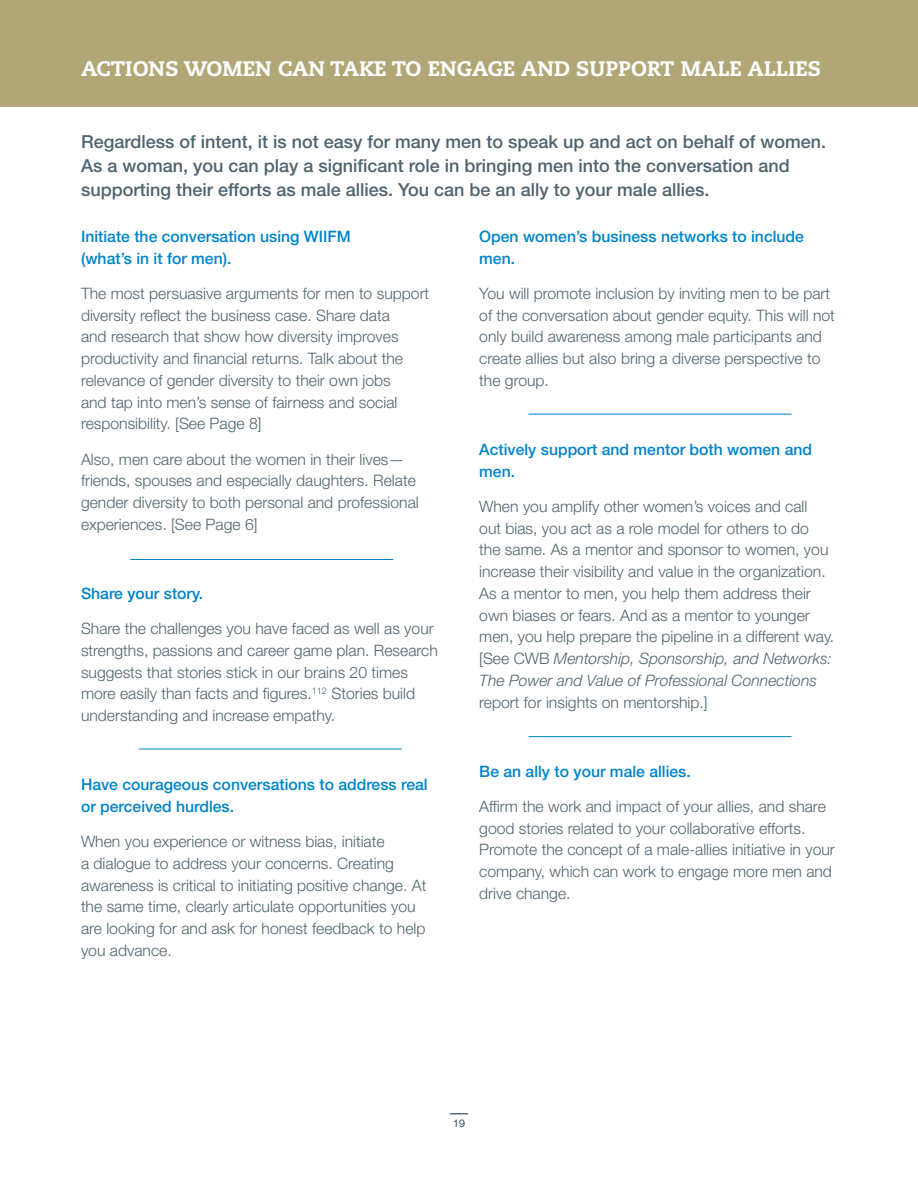
<style>
.page{position:relative;width:918px;height:1188px;background:#fff}
.page>*{position:absolute;margin:0;border:0;box-sizing:border-box;transform-origin:0 0}
.Section_Header{font:800 21px "Caecilia LT Pro 85";color:#fff}
.Section_Intro{font:500 18px/24px "Helvetica Neue LT Std";color:#4f646e}
.body{font:300 15.75px/21.8px "Helvetica Neue LT Std";color:#4f646e}
.Examples_-_Line_Befo{font:500 15.75px/21.8px "Helvetica Neue LT Std";color:#0084ca}
.body_head_A{font:300 10.5px "Helvetica Neue LT Std";color:#4f646e}
.s1{font-style:italic}
</style>
<div class="page">
<svg style="left:450px;top:1114px;width:18px;height:1px"></svg>
<div style="left:0;top:0;width:918px;height:107px;background:#b1a776"></div>
<hr style="left:130px;top:559px;width:263px;height:1px;background:#0084ca">
<hr style="left:139px;top:749px;width:263px;height:1px;background:#0084ca">
<hr style="left:529px;top:414px;width:263px;height:1px;background:#0084ca">
<hr style="left:529px;top:736px;width:263px;height:1px;background:#0084ca">
<p class="Section_Header" style="left:81px;top:54px;width:742px">ACTIONS WOMEN CAN TAKE TO ENGAGE AND SUPPORT MALE ALLIES</p>
<p class="Section_Intro" style="left:81px;top:129px;width:747px">Regardless of intent, it is not easy for many men to speak up and act on behalf of women.<br>As a woman, you can play a significant role in bringing men into the conversation and supporting their efforts as male allies. You can be an ally to your male allies.</p>
<p class="Examples_-_Line_Befo" style="left:81px;top:225px;width:271px">Initiate the conversation using WIIFM (what’s in it for men).</p>
<p class="body" style="left:81px;top:282px;width:350px">The most persuasive arguments for men to support diversity reflect the business case. Share data<br>and research that show how diversity improves productivity and financial returns. Talk about the relevance of gender diversity to their own jobs<br>and tap into men’s sense of fairness and social responsibility. [See Page 8]</p>
<p class="body" style="left:81px;top:448px;width:339px">Also, men care about the women in their lives— friends, spouses and especially daughters. Relate gender diversity to both personal and professional experiences. [See Page 6]</p>
<p class="Examples_-_Line_Befo" style="left:81px;top:582px;width:124px">Share your story.</p>
<p class="body" style="left:81px;top:617px;width:358px">Share the challenges you have faced as well as your strengths, passions and career game plan. Research suggests that stories stick in our brains 20 times more easily than facts and figures.<sup>112</sup> Stories build understanding and increase empathy.</p>
<p class="Examples_-_Line_Befo" style="left:81px;top:773px;width:348px">Have courageous conversations to address real or perceived hurdles.</p>
<p class="body" style="left:81px;top:830px;width:347px">When you experience or witness bias, initiate<br>a dialogue to address your concerns. Creating awareness is critical to initiating positive change. At the same time, clearly articulate opportunities you are looking for and ask for honest feedback to help you advance.</p>
<p class="Examples_-_Line_Befo" style="left:479px;top:225px;width:326px">Open women’s business networks to include men.</p>
<p class="body" style="left:479px;top:282px;width:357px">You will promote inclusion by inviting men to be part of the conversation about gender equity. This will not only build awareness among male participants and create allies but also bring a diverse perspective to the group.</p>
<p class="Examples_-_Line_Befo" style="left:479px;top:438px;width:334px">Actively support and mentor both women and men.</p>
<p class="body" style="left:479px;top:495px;width:357px">When you amplify other women’s voices and call<br>out bias, you act as a role model for others to do<br>the same. As a mentor and sponsor to women, you increase their visibility and value in the organization.<br>As a mentor to men, you help them address their own biases or fears. And as a mentor to younger men, you help prepare the pipeline in a different way. [See CWB <span class="s1">Mentorship, Sponsorship, and Networks:<br>The Power and Value of Professional Connections </span>report for insights on mentorship.]</p>
<p class="Examples_-_Line_Befo" style="left:479px;top:760px;width:213px">Be an ally to your male allies.</p>
<p class="body" style="left:479px;top:795px;width:357px">Affirm the work and impact of your allies, and share good stories related to your collaborative efforts.<br>Promote the concept of a male-allies initiative in your company, which can work to engage more men and drive change.</p>
<p class="body_head_A" style="left:453px;top:1117px;width:13px">19</p>
</div>
